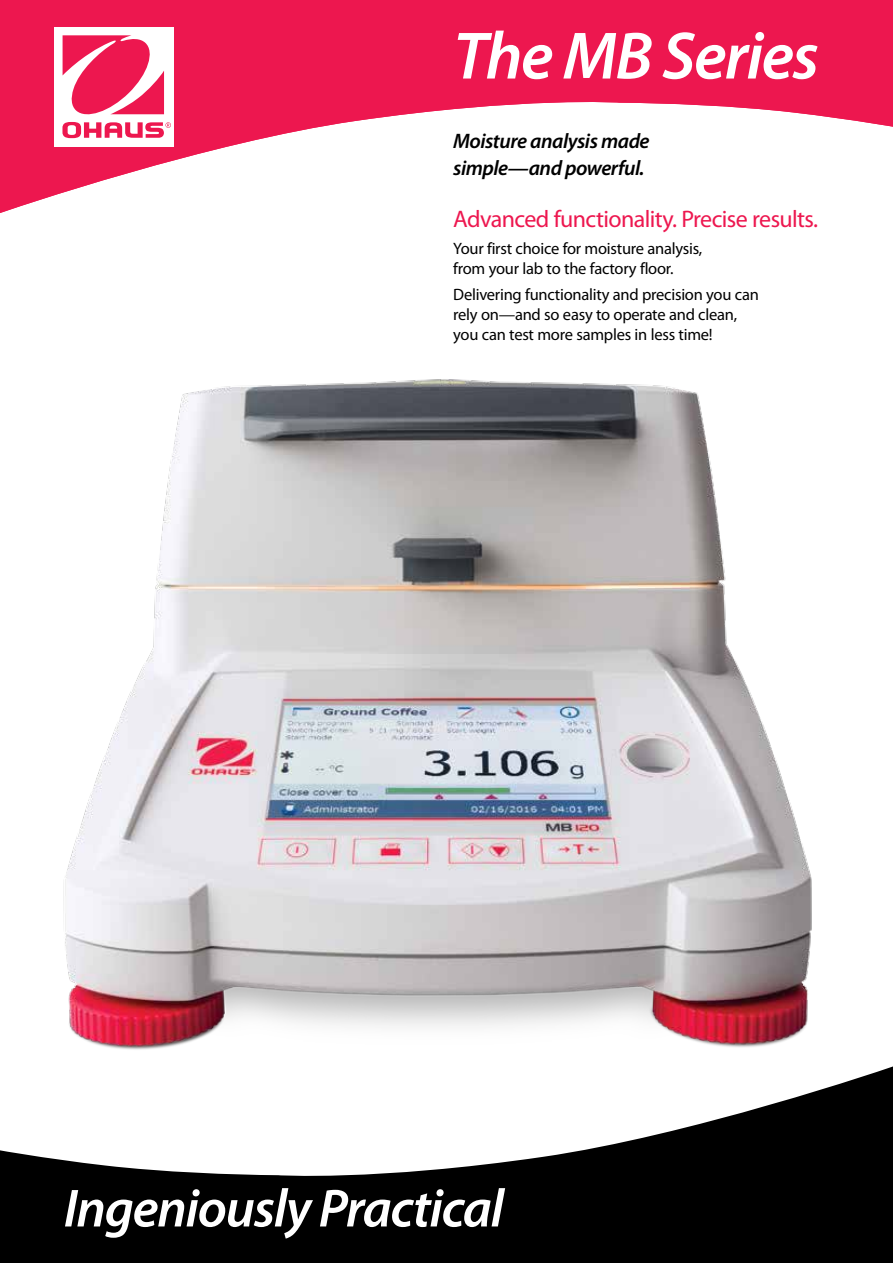
<style>
.page{position:relative;width:893px;height:1263px;background:#fff}
.page>*{position:absolute;margin:0;border:0;box-sizing:border-box;transform-origin:0 0}
.t1{font:italic 600 67.5px "Myriad Pro";letter-spacing:-.025em;color:#fff}
.t2{font:italic 600 54px "Myriad Pro";letter-spacing:-.025em;color:#fff}
.t3{font:24px "Myriad Pro";letter-spacing:-.025em;color:#ed174f}
.t4{font:italic 600 21px/27px "Myriad Pro";letter-spacing:-.025em;color:#000}
.t5{font:16.5px/19.8px "Myriad Pro";letter-spacing:-.015em;color:#000}
</style>
<div class="page">
<svg style="left:0;top:0;width:893px;height:213px;fill:#ed174f"></svg>
<div style="left:54px;top:27px;width:120px;height:119px;background:#fff"></div>
<svg style="left:62px;top:35px;width:109px;height:103px"></svg>
<svg style="left:0;top:1147px;width:893px;height:116px;background:#1c1c1c"></svg>
<img style="left:63px;top:379px;width:830px;height:768px">
<h1 class="t1" style="left:453px;top:13px;width:367px">The MB Series</h1>
<p class="t4" style="left:453px;top:127px;width:198px">Moisture analysis made simple—and powerful.</p>
<h3 class="t3" style="left:453px;top:204px;width:366px">Advanced functionality. Precise results.</h3>
<p class="t5" style="left:453px;top:238px;width:251px">Your first choice for moisture analysis, from your lab to the factory floor.</p>
<p class="t5" style="left:453px;top:284px;width:307px">Delivering functionality and precision you can rely on—and so easy to operate and clean, you can test more samples in less time!</p>
<h2 class="t2" style="left:64px;top:1174px;width:442px">Ingeniously Practical</h2>
</div>
